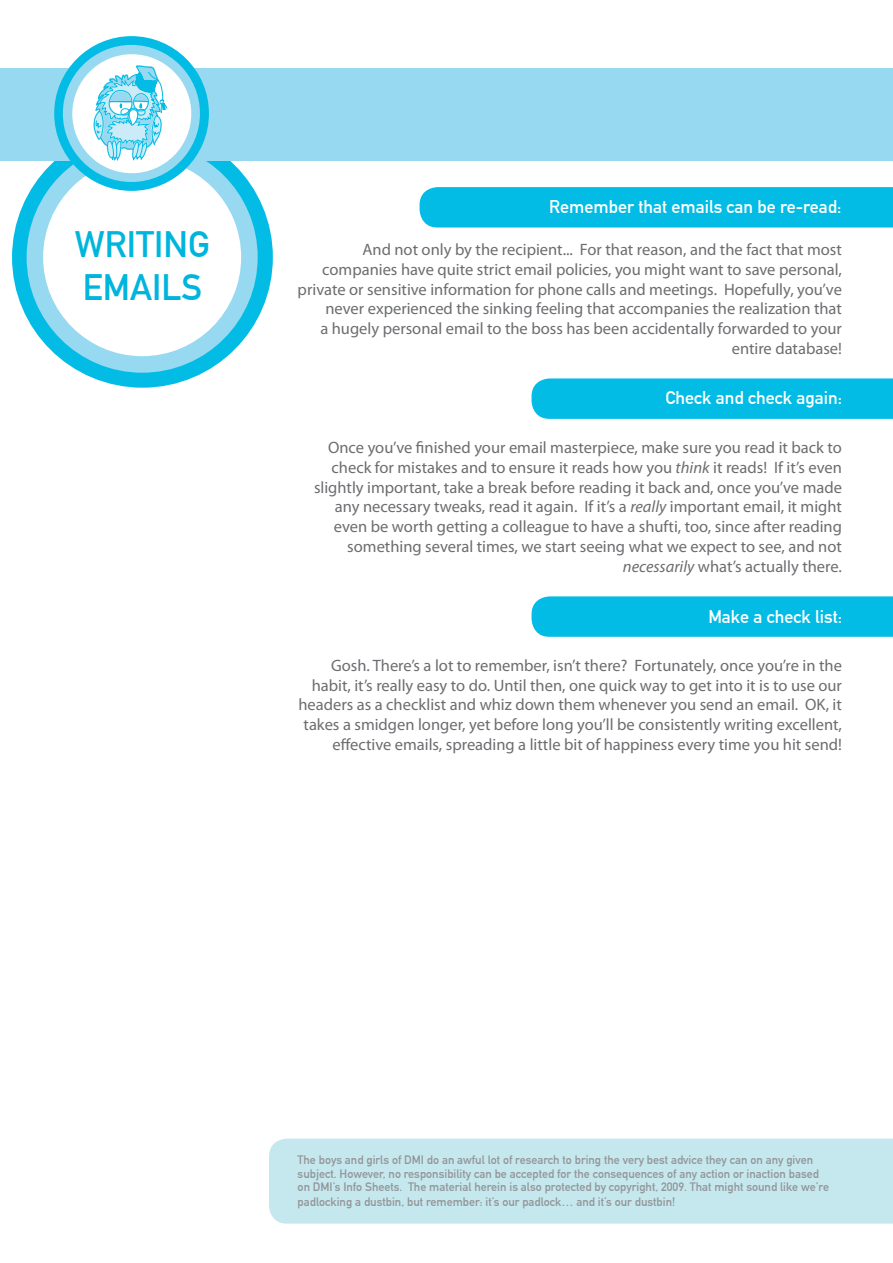
<style>
.page{position:relative;width:893px;height:1263px;background:#fff}
.page>*{position:absolute;margin:0;border:0;box-sizing:border-box;transform-origin:0 0}
.t1{font:36px "DIN Mittelschrift LT";color:#00b5dd}
.t2{font:18px "DIN Mittelschrift LT Alternate";color:#fff}
.t3{font:16.5px/19.8px "Myriad Pro";color:#6c6d70;text-align:right}
.t4{font:12px/13.5px "DIN Mittelschrift LT";color:#939598}
.s1{font-style:italic}
</style>
<div class="page">
<div style="left:269px;top:1138px;width:624px;height:86px;background:#c5e8ee"></div>
<div style="left:420px;top:187px;width:473px;height:40px;background:#02bce5"></div>
<div style="left:531px;top:378px;width:362px;height:41px;background:#02bce5"></div>
<div style="left:531px;top:596px;width:362px;height:41px;background:#02bce5"></div>
<svg style="left:0;top:68px;width:34px;height:262px"></svg>
<div style="left:12px;top:127px;width:261px;height:261px;border:18px solid #02bce5;border-radius:50%"></div>
<div style="left:27px;top:142px;width:231px;height:231px;border:16px solid #96d9f0;border-radius:50%"></div>
<div style="left:0;top:69px;width:893px;height:92px;background:#96d9f0"></div>
<div style="left:54px;top:36px;width:155px;height:155px;border:18px solid #02bce5;border-radius:50%"></div>
<div style="left:63px;top:45px;width:137px;height:137px;border:16px solid #96d9f0;border-radius:50%"></div>
<div style="left:72px;top:54px;width:119px;height:119px;background:#fff;border-radius:50%"></div>
<svg style="left:93px;top:65px;width:75px;height:100px"></svg>
<p class="t1" style="left:75px;top:223px;width:137px">WRITING</p>
<p class="t1" style="left:83px;top:266px;width:121px">EMAILS</p>
<p class="t2" style="left:549px;top:196px;width:294px">Remember that emails can be re-read:</p>
<p class="t3" style="left:298px;top:239px;width:546px">And not only by the recipient... For that reason, and the fact that most companies have quite strict email policies, you might want to save personal, private or sensitive information for phone calls and meetings. Hopefully, you’ve never experienced the sinking feeling that accompanies the realization that<br>a hugely personal email to the boss has been accidentally forwarded to your entire database!</p>
<p class="t2" style="left:665px;top:387px;width:178px">Check and check again:</p>
<p class="t3" style="left:314px;top:437px;width:529px">Once you’ve finished your email masterpiece, make sure you read it back to check for mistakes and to ensure it reads how you <span class="s1">think</span> it reads! If it’s even slightly important, take a break before reading it back and, once you’ve made any necessary tweaks, read it again. If it’s a <span class="s1">really</span> important email, it might even be worth getting a colleague to have a shufti, too, since after reading something several times, we start seeing what we expect to see, and not <span class="s1">necessarily</span> what’s actually there.</p>
<p class="t2" style="left:708px;top:606px;width:135px">Make a check list:</p>
<p class="t3" style="left:298px;top:655px;width:545px">Gosh. There’s a lot to remember, isn’t there? Fortunately, once you’re in the habit, it’s really easy to do. Until then, one quick way to get into it is to use our headers as a checklist and whiz down them whenever you send an email. OK, it takes a smidgen longer, yet before long you’ll be consistently writing excellent, effective emails, spreading a little bit of happiness every time you hit send!</p>
<p class="t4" style="left:298px;top:1153px;width:533px">The boys and girls of DMI do an awful lot of research to bring the very best advice they can on any given subject. However, no responsibility can be accepted for the consequences of any action or inaction based on DMI’s Info Sheets. The material herein is also protected by copyright, 2009. That might sound like we’re</p>
<p class="t4" style="left:298px;top:1195px;width:379px">padlocking a dustbin, but remember: it’s our padlock… and it’s our dustbin!</p>
</div>
